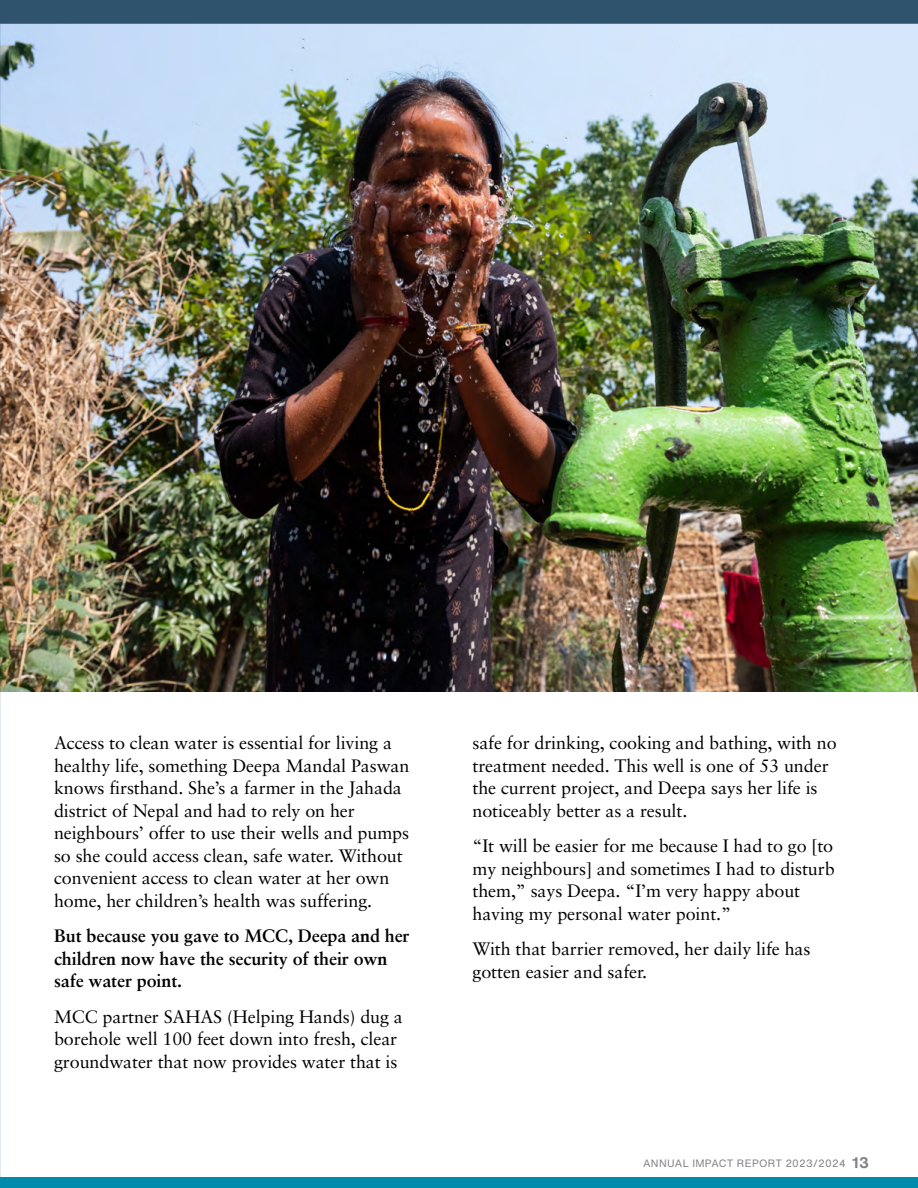
<style>
.page{position:relative;width:918px;height:1188px;background:#fff}
.page>*{position:absolute;margin:0;border:0;box-sizing:border-box;transform-origin:0 0}
.t1{font:18px/22.5px "Sabon LT Pro";letter-spacing:-.005em;color:#000}
.t2{font:700 18px/22.5px "Sabon LT Pro";letter-spacing:-.005em;color:#000}
.t3{font:10.5px "Helvetica Now Text";letter-spacing:.03em;color:#808285}
.s1{font-weight:700;font-size:15px}
</style>
<div class="page">
<img style="left:0;top:0;width:918px;height:1177px">
<div style="left:0;top:1177px;width:918px;height:11px;background:#008aac"></div>
<p class="t1" style="left:54px;top:731px;width:357px">Access to clean water is essential for living a healthy life, something Deepa Mandal Paswan knows firsthand. She’s a farmer in the Jahada district of Nepal and had to rely on her neighbours’ offer to use their wells and pumps so she could access clean, safe water. Without convenient access to clean water at her own home, her children’s health was suffering.</p>
<p class="t2" style="left:54px;top:924px;width:357px">But because you gave to MCC, Deepa and her children now have the security of their own safe water point.</p>
<p class="t1" style="left:54px;top:1005px;width:350px">MCC partner SAHAS (Helping Hands) dug a borehole well 100 feet down into fresh, clear groundwater that now provides water that is</p>
<p class="t1" style="left:472px;top:731px;width:366px">safe for drinking, cooking and bathing, with no treatment needed. This well is one of 53 under the current project, and Deepa says her life is noticeably better as a result.</p>
<p class="t1" style="left:472px;top:834px;width:364px">“It will be easier for me because I had to go [to my neighbours] and sometimes I had to disturb them,” says Deepa. “I’m very happy about having my personal water point.”</p>
<p class="t1" style="left:472px;top:937px;width:339px">With that barrier removed, her daily life has gotten easier and safer.</p>
<p class="t3" style="left:643px;top:1155px;width:227px">ANNUAL IMPACT REPORT 2023/2024 <span class="s1">13</span></p>
</div>
